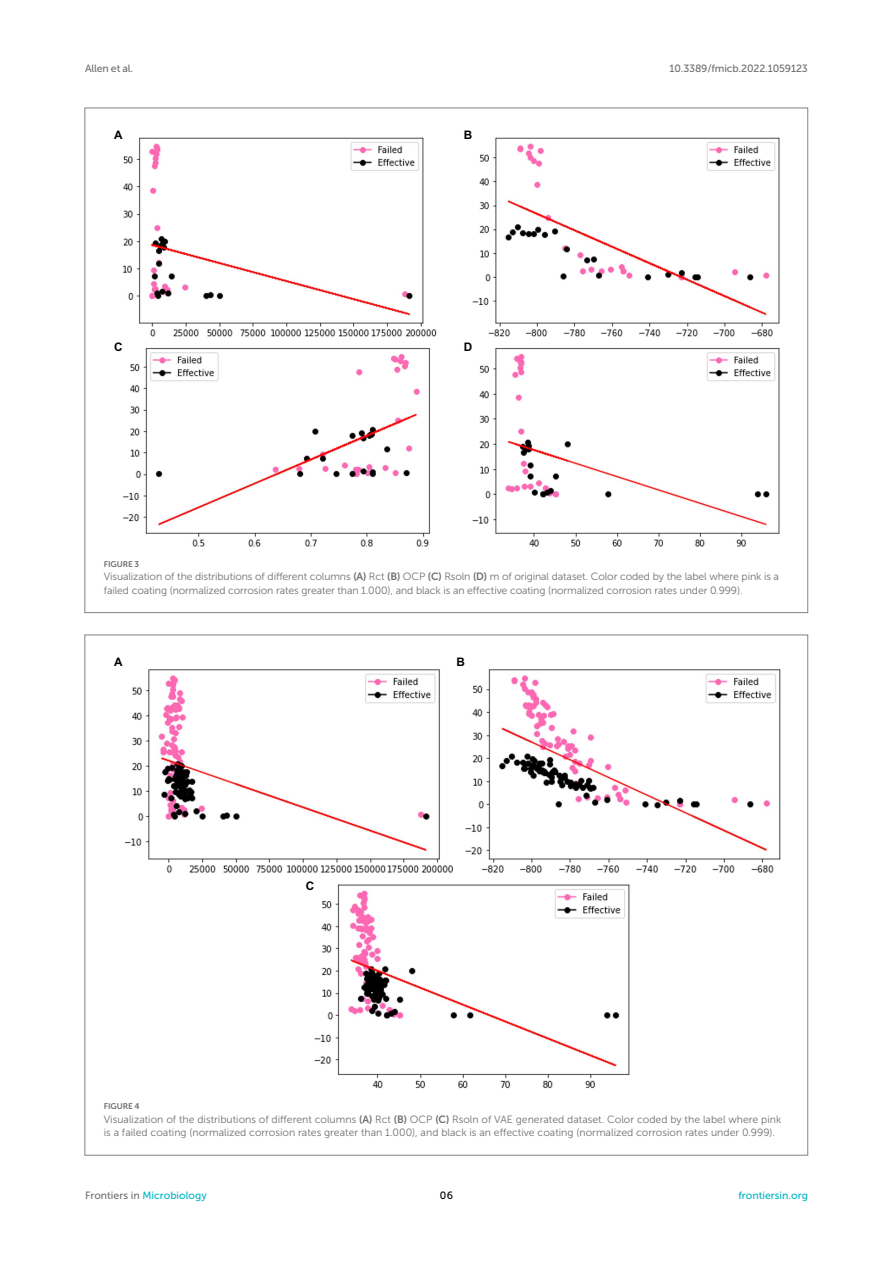
<style>
.page{position:relative;width:893px;height:1263px;background:#fff}
.page>*{position:absolute;margin:0;border:0;box-sizing:border-box;transform-origin:0 0}
.t1{font:700 11.7px "Arial";color:#000}
.FIG_LEG{font:10.5px/13.5px "Museo Sans 300";letter-spacing:-.005em;color:#706f70}
.t2{font:10.5px "Museo Sans 500";color:#00b4c4}
.t3{font:10.5px "Museo Sans 500";letter-spacing:-.015em;color:#706f70}
.t4{font:10.5px "Museo Sans 500";color:#000}
.FIG_HD{font:8.25px "Museo Sans 700";letter-spacing:-.01em;color:#706f70}
.s1{font-family:"Museo Sans 700"}
.s2{color:#706f70}
</style>
<div class="page">
<img style="left:123px;top:137px;width:657px;height:410px">
<img style="left:124px;top:669px;width:657px;height:420px">
<p class="t3" style="left:85px;top:63px;width:50px">Allen et al.</p>
<p class="t3" style="left:670px;top:63px;width:140px">10.3389/fmicb.2022.1059123</p>
<p class="t1" style="left:114px;top:127px;width:10px">A</p>
<p class="t1" style="left:114px;top:338px;width:10px">C</p>
<p class="t1" style="left:464px;top:127px;width:10px">B</p>
<p class="t1" style="left:464px;top:338px;width:10px">D</p>
<p class="FIG_HD" style="left:104px;top:559px;width:37px">FIGURE 3</p>
<p class="FIG_LEG" style="left:104px;top:570px;width:677px">Visualization of the distributions of different columns <span class="s1">(A)</span> Rct <span class="s1">(B)</span> OCP <span class="s1">(C)</span> Rsoln <span class="s1">(D)</span> m of original dataset. Color coded by the label where pink is a failed coating (normalized corrosion rates greater than 1.000), and black is an effective coating (normalized corrosion rates under 0.999).</p>
<p class="t1" style="left:114px;top:654px;width:10px">A</p>
<p class="t1" style="left:457px;top:654px;width:10px">B</p>
<p class="t1" style="left:306px;top:877px;width:10px">C</p>
<p class="FIG_HD" style="left:104px;top:1102px;width:37px">FIGURE 4</p>
<p class="FIG_LEG" style="left:104px;top:1112px;width:679px">Visualization of the distributions of different columns <span class="s1">(A)</span> Rct <span class="s1">(B)</span> OCP <span class="s1">(C)</span> Rsoln of VAE generated dataset. Color coded by the label where pink is a failed coating (normalized corrosion rates greater than 1.000), and black is an effective coating (normalized corrosion rates under 0.999).</p>
<p class="t2" style="left:85px;top:1190px;width:123px"><span class="s2">Frontiers in</span> Microbiology</p>
<p class="t4" style="left:440px;top:1190px;width:15px">06</p>
<p class="t2" style="left:738px;top:1190px;width:71px">frontiersin.org</p>
</div>
